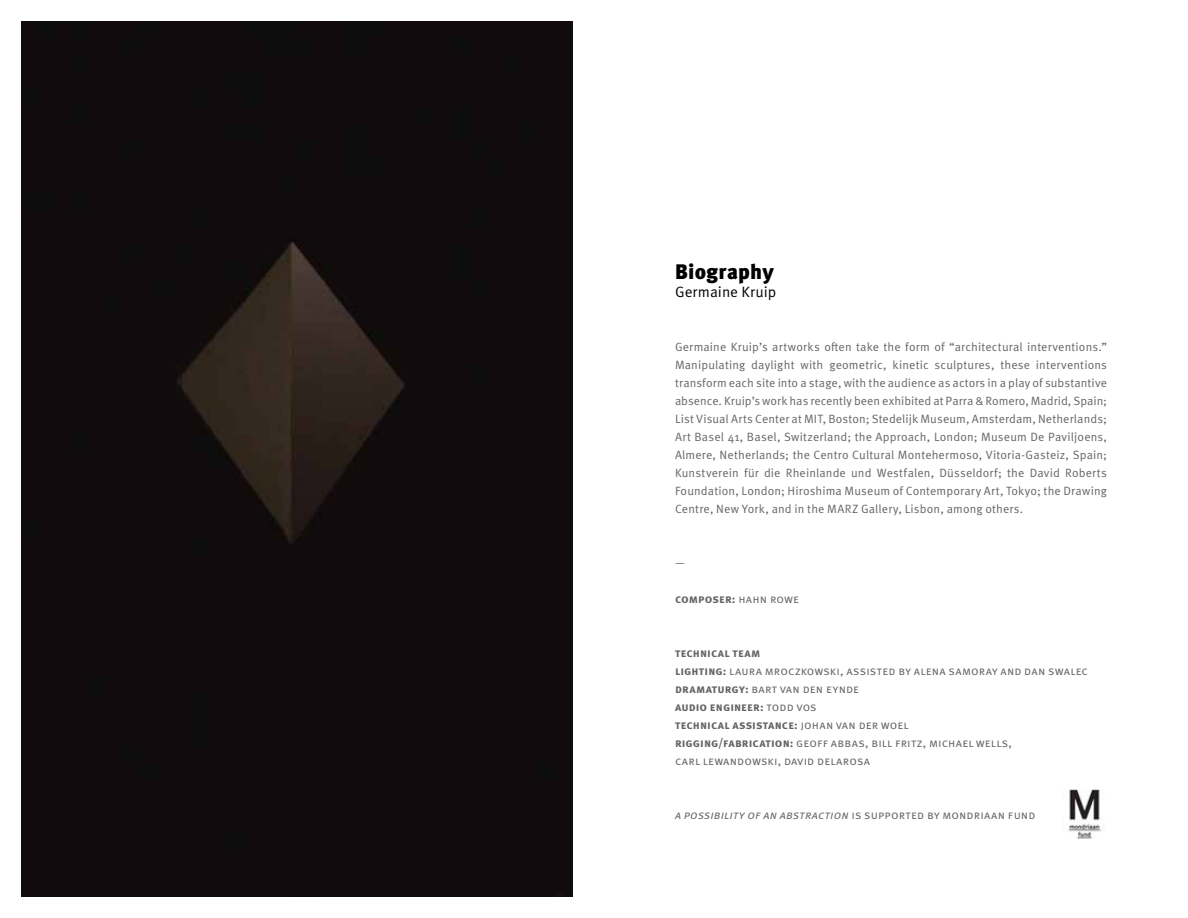
<style>
.page{position:relative;width:1188px;height:918px;background:#fff}
.page>*{position:absolute;margin:0;border:0;box-sizing:border-box;transform-origin:0 0}
.t1{font:900 21px "Meta Pro";letter-spacing:.005em;color:#000}
.t2{font:15px "Meta Pro Norm";color:#000}
.t3{font:12px/18px "Meta Pro Norm";letter-spacing:.015em;color:#636466;text-align:justify}
.t4{font:12px "Meta Pro Norm Ita";letter-spacing:.015em;color:#636466}
.t5{font:700 12px "Meta Pro";color:#636466}
.s1{font-family:"Meta Pro Norm";font-weight:400}
.s2{font-family:"Meta Pro";font-weight:700}
.s3{font-family:"Meta Pro Norm"}
</style>
<div class="page">
<img style="left:22px;top:22px;width:550px;height:874px">
<img style="left:1068px;top:789px;width:35px;height:49px">
<h3 class="t1" style="left:675px;top:255px;width:101px">Biography</h3>
<p class="t2" style="left:675px;top:281px;width:103px">Germaine Kruip</p>
<p class="t3" style="left:675px;top:337px;width:434px">Germaine Kruip’s artworks ofen take the form of “architectural interventions.” Manipulating daylight with geometric, kinetic sculptures, these interventions transform each site into a stage, with the audience as actors in a play of substantive absence. Kruip’s work has recently been exhibited at Parra &amp; Romero, Madrid, Spain; List Visual Arts Center at MIT, Boston; Stedelijk Museum, Amsterdam, Netherlands; Art Basel 41, Basel, Switzerland; the Approach, London; Museum De Paviljoens, Almere, Netherlands; the Centro Cultural Montehermoso, Vitoria-Gasteiz, Spain; Kunstverein für die Rheinlande und Westfalen, Düsseldorf; the David Roberts Foundation, London; Hiroshima Museum of Contemporary Art, Tokyo; the Drawing Centre, New York, and in the MARZ Gallery, Lisbon, among others.</p>
<p class="t3" style="left:675px;top:553px;width:11px">—</p>
<p class="t5" style="left:675px;top:590px;width:126px">composer: <span class="s1">hahn rowe</span></p>
<p class="t3" style="left:675px;top:643px;width:414px;text-align:left"><span class="s2">technical team<br>lighting:</span> laura mroczkowski, assisted by alena samoray and dan swalec <span class="s2">dramaturgy:</span> bart van den eynde<br><span class="s2">audio engineer:</span> todd vos<br><span class="s2">technical assistance:</span> ohan van der woel<br><span class="s2">rigging/fabrication:</span> geoff abbas, bill fritz, michael wells,<br>carl lewandowski, david delarosa</p>
<p class="t4" style="left:675px;top:806px;width:362px">a possibility of an abstraction <span class="s3">is supported by mondriaan fund</span></p>
</div>
